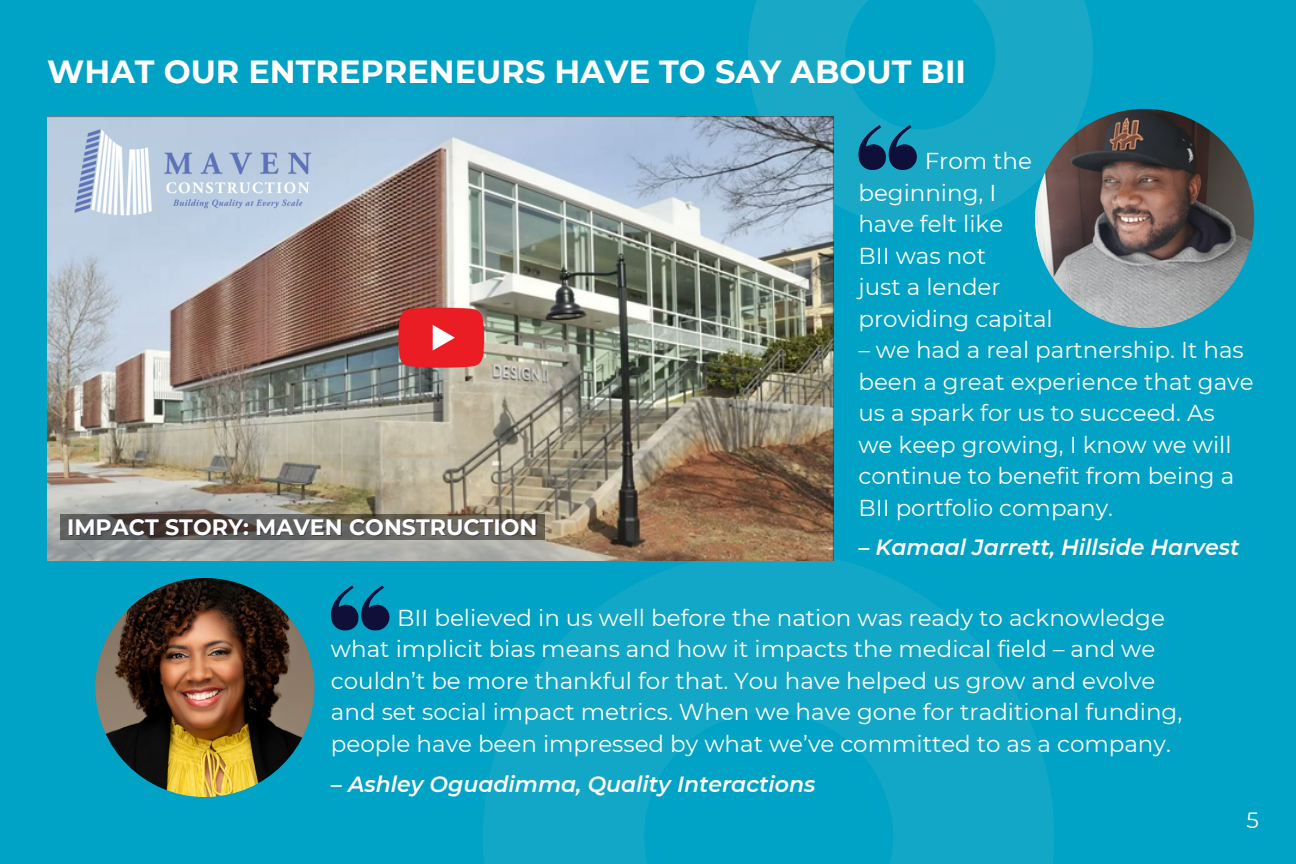
<style>
.page{position:relative;width:1296px;height:864px;background:#00a2c6}
.page>*{position:absolute;margin:0;border:0;box-sizing:border-box;transform-origin:0 0}
.t1{font:700 32px "Montserrat";color:#fff}
.t2{font:23px/31.6px "Montserrat";color:#fff}
.t3{font:700 22.2px "Montserrat";color:#fff}
.t4{font:italic 600 22px "Montserrat";color:#fff}
.t5{font:22px "Montserrat";color:#fff}
</style>
<div class="page">
<svg style="left:748px;top:0;width:345px;height:227px;fill:#19a9c7"></svg>
<img style="left:1035px;top:109px;width:219px;height:219px;border-radius:50%">
<svg style="left:858px;top:125px;width:59px;height:45px;background:#135a7e"></svg>
<svg style="left:483px;top:551px;width:571px;height:313px;fill:#12a7c7"></svg>
<img style="left:47px;top:117px;width:786px;height:444px">
<img style="left:67px;top:126px;width:261px;height:94px">
<svg style="left:60px;top:515px;width:484px;height:25px;background:#5c5751"></svg>
<img style="left:95px;top:578px;width:219px;height:219px;border-radius:50%">
<svg style="left:331px;top:585px;width:58px;height:45px"></svg>
<img style="left:363px;top:261px;width:156px;height:156px">
<p class="t1" style="left:47px;top:52px;width:920px">WHAT OUR ENTREPRENEURS HAVE TO SAY ABOUT BII</p>
<p class="t3" style="left:67px;top:513px;width:472px">IMPACT STORY: MAVEN CONSTRUCTION</p>
<p class="t2" style="left:925px;top:145px;width:109px">From the</p>
<p class="t2" style="left:858px;top:177px;width:139px">beginning, I</p>
<p class="t2" style="left:858px;top:208px;width:146px">have felt like</p>
<p class="t2" style="left:858px;top:240px;width:129px">BII was not</p>
<p class="t2" style="left:858px;top:271px;width:144px">just a lender</p>
<p class="t2" style="left:858px;top:303px;width:196px">providing capital</p>
<p class="t2" style="left:858px;top:334px;width:397px">– we had a real partnership. It has been a great experience that gave us a spark for us to succeed. As we keep growing, I know we will continue to benefit from being a<br>BII portfolio company.</p>
<p class="t4" style="left:858px;top:533px;width:383px">– Kamaal Jarrett, Hillside Harvest</p>
<p class="t2" style="left:331px;top:602px;width:853px;text-indent:66px">BII believed in us well before the nation was ready to acknowledge what implicit bias means and how it impacts the medical field – and we couldn’t be more thankful for that. You have helped us grow and evolve and set social impact metrics. When we have gone for traditional funding, people have been impressed by what we’ve committed to as a company.</p>
<p class="t4" style="left:331px;top:770px;width:486px">– Ashley Oguadimma, Quality Interactions</p>
<p class="t5" style="left:1246px;top:807px;width:14px">5</p>
</div>
